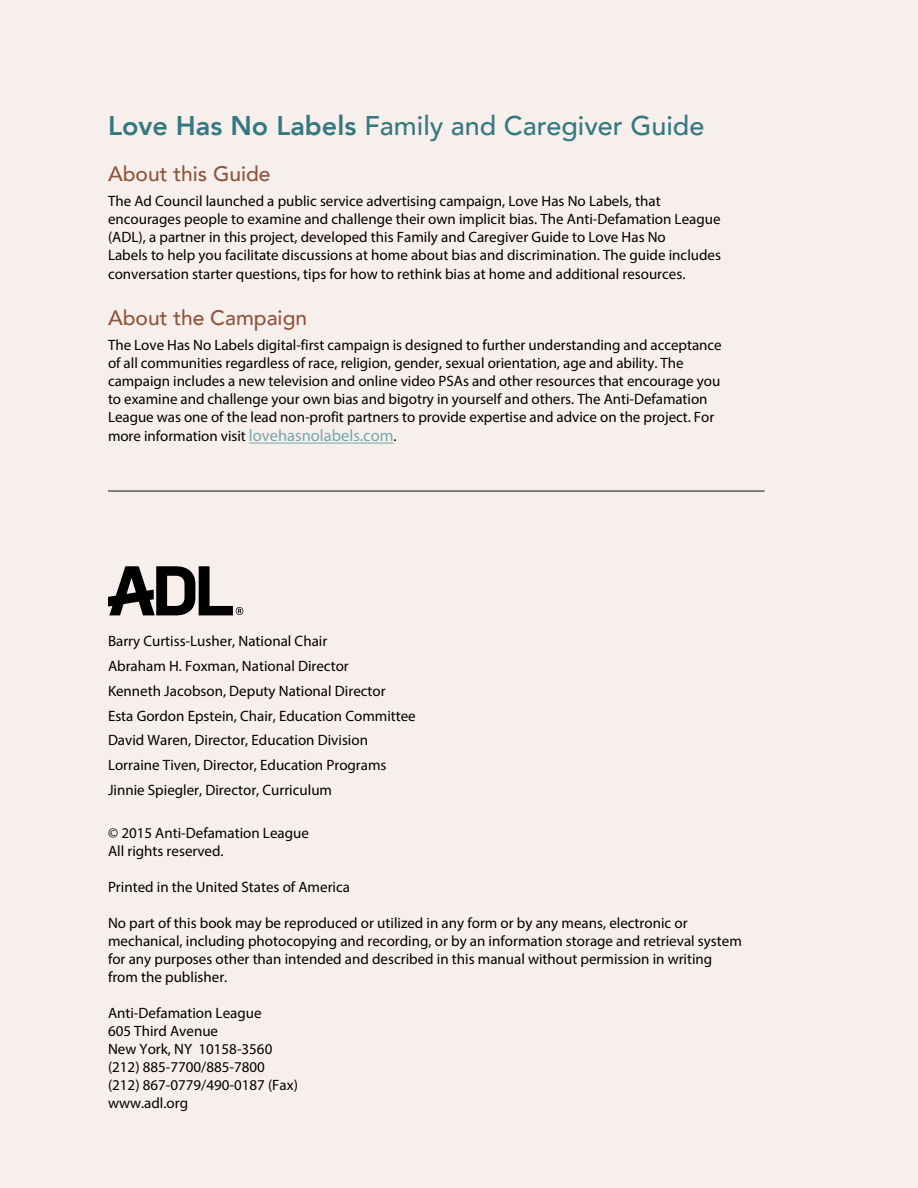
<style>
.page{position:relative;width:918px;height:1188px;background:#f7efeb}
.page>*{position:absolute;margin:0;border:0;box-sizing:border-box;transform-origin:0 0}
.t1{font:500 27px "Avenir";color:#367880}
.Heading{font:500 21px "Avenir";color:#90543f}
.t2{font:15px/18px "Myriad Pro";color:#000}
.s1{font-weight:800}
.s2{font-size:16.5px;color:#73a9ac}
</style>
<div class="page">
<hr style="left:108px;top:490px;width:657px;height:2px;background:#58595b">
<hr style="left:249px;top:443px;width:145px;height:1px;background:#73a9ac">
<svg style="left:108px;top:566px;width:135px;height:49px"></svg>
<p class="t1" style="left:108px;top:102px;width:598px"><span class="s1">Love Has No Labels</span> Family and Caregiver Guide</p>
<p class="Heading" style="left:108px;top:155px;width:164px">About this Guide</p>
<p class="t2" style="left:108px;top:191px;width:615px">The Ad Council launched a public service advertising campaign, Love Has No Labels, that encourages people to examine and challenge their own implicit bias. The Anti-Defamation League (ADL), a partner in this project, developed this Family and Caregiver Guide to Love Has No<br>Labels to help you facilitate discussions at home about bias and discrimination. The guide includes</p>
<p class="t2" style="left:108px;top:265px;width:579px">conversation starter questions, tips for how to rethink bias at home and additional resources.</p>
<p class="Heading" style="left:108px;top:299px;width:201px">About the Campaign</p>
<p class="t2" style="left:108px;top:335px;width:615px">The Love Has No Labels digital-first campaign is designed to further understanding and acceptance of all communities regardless of race, religion, gender, sexual orientation, age and ability. The campaign includes a new television and online video PSAs and other resources that encourage you to examine and challenge your own bias and bigotry in yourself and others. The Anti-Defamation League was one of the lead non-profit partners to provide expertise and advice on the project. For</p>
<p class="t2" style="left:108px;top:427px;width:290px">more information visit <span class="s2">lovehasnolabels.com</span>.</p>
<p class="t2" style="left:108px;top:632px;width:221px">Barry Curtiss-Lusher, National Chair</p>
<p class="t2" style="left:108px;top:657px;width:242px">Abraham H. Foxman, National Director</p>
<p class="t2" style="left:108px;top:682px;width:279px">Kenneth Jacobson, Deputy National Director</p>
<p class="t2" style="left:108px;top:706px;width:309px">Esta Gordon Epstein, Chair, Education Committee</p>
<p class="t2" style="left:108px;top:731px;width:262px">David Waren, Director, Education Division</p>
<p class="t2" style="left:108px;top:756px;width:280px">Lorraine Tiven, Director, Education Programs</p>
<p class="t2" style="left:108px;top:781px;width:226px">Jinnie Spiegler, Director, Curriculum</p>
<p class="t2" style="left:108px;top:823px;width:202px">© 2015 Anti-Defamation League</p>
<p class="t2" style="left:108px;top:841px;width:117px">All rights reserved.</p>
<p class="t2" style="left:108px;top:877px;width:244px">Printed in the United States of America</p>
<p class="t2" style="left:108px;top:913px;width:635px">No part of this book may be reproduced or utilized in any form or by any means, electronic or mechanical, including photocopying and recording, or by an information storage and retrieval system for any purposes other than intended and described in this manual without permission in writing from the publisher.</p>
<p class="t2" style="left:108px;top:1003px;width:155px">Anti-Defamation League</p>
<p class="t2" style="left:108px;top:1021px;width:166px">605 Third Avenue<br>New York, NY 10158-3560</p>
<p class="t2" style="left:108px;top:1057px;width:158px">(212) 885-7700/885-7800</p>
<p class="t2" style="left:108px;top:1075px;width:192px">(212) 867-0779/490-0187 (Fax)</p>
<p class="t2" style="left:108px;top:1093px;width:82px">www.adl.org</p>
</div>
